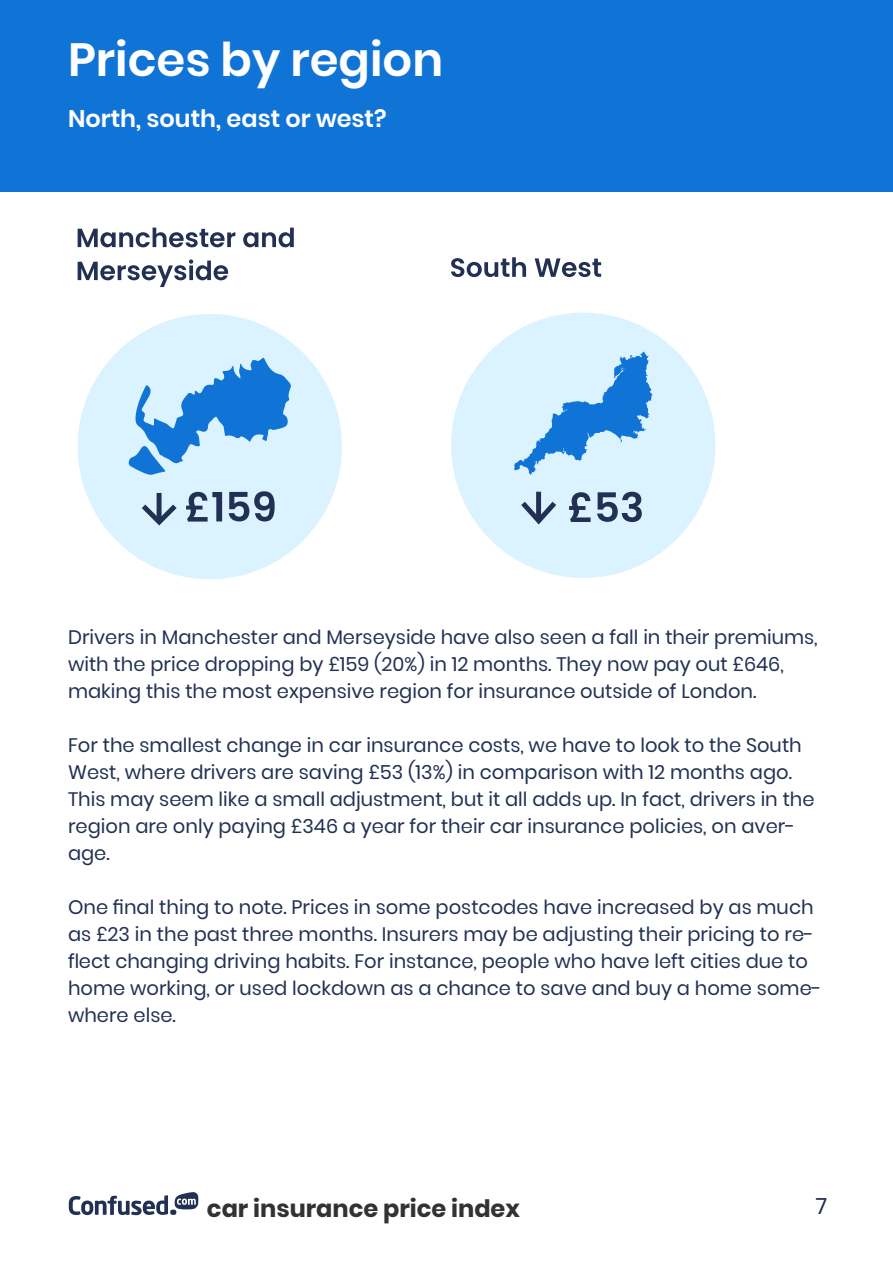
<style>
.page{position:relative;width:893px;height:1263px;background:#fff}
.page>*{position:absolute;margin:0;border:0;box-sizing:border-box;transform-origin:0 0}
.Heading_Style_white{font:600 46.5px "Poppins";color:#fff}
.Sub_head_-_white{font:600 24px "Poppins";color:#fff}
.t1{font:700 24px "Poppins";color:#323232}
.t2{font:22.5px "Poppins";color:#223153}
.Body_copy_-_black{font:19.5px/27px "Poppins";color:#223153}
</style>
<div class="page">
<div style="left:0;top:0;width:893px;height:191px;background:#1074d7"></div>
<svg style="left:69px;top:1192px;width:129px;height:23px"></svg>
<svg style="left:77px;top:314px;width:265px;height:266px;fill:#dbf2ff"></svg>
<svg style="left:451px;top:312px;width:265px;height:266px;fill:#dbf2ff"></svg>
<svg style="left:78px;top:228px;width:216px;height:59px"></svg>
<svg style="left:451px;top:257px;width:150px;height:20px"></svg>
<svg style="left:137px;top:491px;width:138px;height:38px;background:#a3b7cb"></svg>
<svg style="left:569px;top:492px;width:73px;height:30px;background:#8699b0"></svg>
<div style="left:536px;top:492px;width:5px;height:26px;background:#223153"></div>
<svg style="left:516px;top:496px;width:45px;height:32px"></svg>
<svg style="left:128px;top:357px;width:165px;height:119px;background:#86bdee"></svg>
<svg style="left:514px;top:352px;width:138px;height:123px;background:#96c7f1"></svg>
<p class="Heading_Style_white" style="left:68px;top:33px;width:377px">Prices by region</p>
<p class="Sub_head_-_white" style="left:68px;top:105px;width:320px">North, south, east or west?</p>
<p class="Body_copy_-_black" style="left:68px;top:623px;width:751px">Drivers in Manchester and Merseyside have also seen a fall in their premiums, with the price dropping by £159 (20%) in 12 months. They now pay out £646, making this the most expensive region for insurance outside of London.</p>
<p class="Body_copy_-_black" style="left:68px;top:731px;width:748px">For the smallest change in car insurance costs, we have to look to the South West, where drivers are saving £53 (13%) in comparison with 12 months ago.<br>This may seem like a small adjustment, but it all adds up. In fact, drivers in the region are only paying £346 a year for their car insurance policies, on aver&shy;age.</p>
<p class="Body_copy_-_black" style="left:68px;top:893px;width:755px">One final thing to note. Prices in some postcodes have increased by as much as £23 in the past three months. Insurers may be adjusting their pricing to re&shy;flect changing driving habits. For instance, people who have left cities due to home working, or used lockdown as a chance to save and buy a home some&shy;where else.</p>
<p class="t1" style="left:207px;top:1194px;width:315px">car insurance price index</p>
<p class="t2" style="left:816px;top:1193px;width:13px">7</p>
</div>
